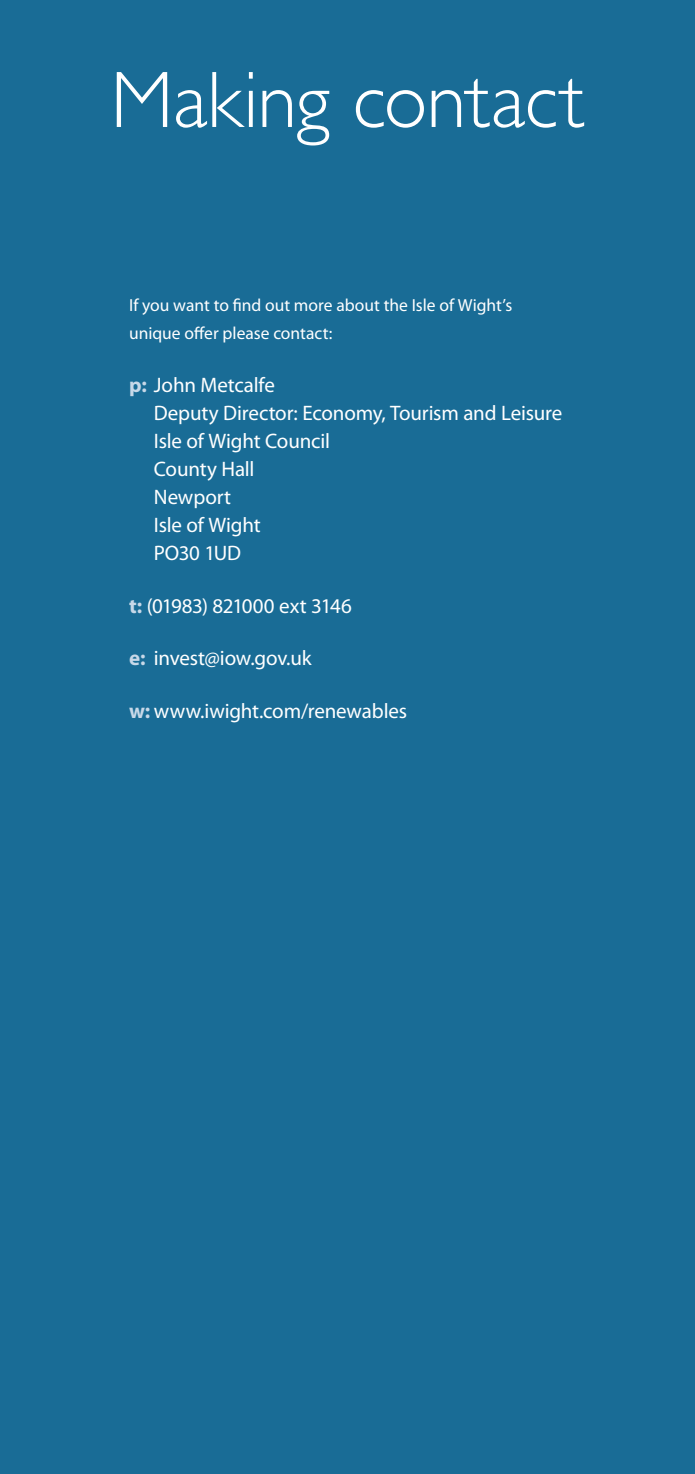
<style>
.page{position:relative;width:695px;height:1474px;background:#fff}
.page>*{position:absolute;margin:0;border:0;box-sizing:border-box;transform-origin:0 0}
.t1{font:300 80.5px "Gill Sans";letter-spacing:-.005em;color:#fff}
.t2{font:21px/28px "Myriad Pro";letter-spacing:-.01em;color:#fff}
.t3{font:17.5px/28px "Myriad Pro";color:#fff}
.s1{font-weight:700;color:#c7d8e8}
</style>
<div class="page">
<div style="left:0;top:0;width:694px;height:1473px;background:#196c96"></div>
<h1 class="t1" style="left:110px;top:55px;width:475px">Making contact</h1>
<p class="t3" style="left:129px;top:291px;width:385px">If you want to find out more about the Isle of Wight’s unique offer please contact:</p>
<p class="t2" style="left:154px;top:370px;width:410px;text-indent:-25px"><span class="s1">p:</span> John Metcalfe<br>Deputy Director: Economy, Tourism and Leisure<br>Isle of Wight Council<br>County Hall<br>Newport<br>Isle of Wight<br>PO30 1UD</p>
<p class="t2" style="left:129px;top:591px;width:224px"><span class="s1">t:</span> (01983) 821000 ext 3146</p>
<p class="t2" style="left:129px;top:644px;width:184px"><span class="s1">e:</span> invest@iow.gov.uk</p>
<p class="t2" style="left:129px;top:697px;width:279px"><span class="s1">w:</span> www.iwight.com/renewables</p>
</div>
